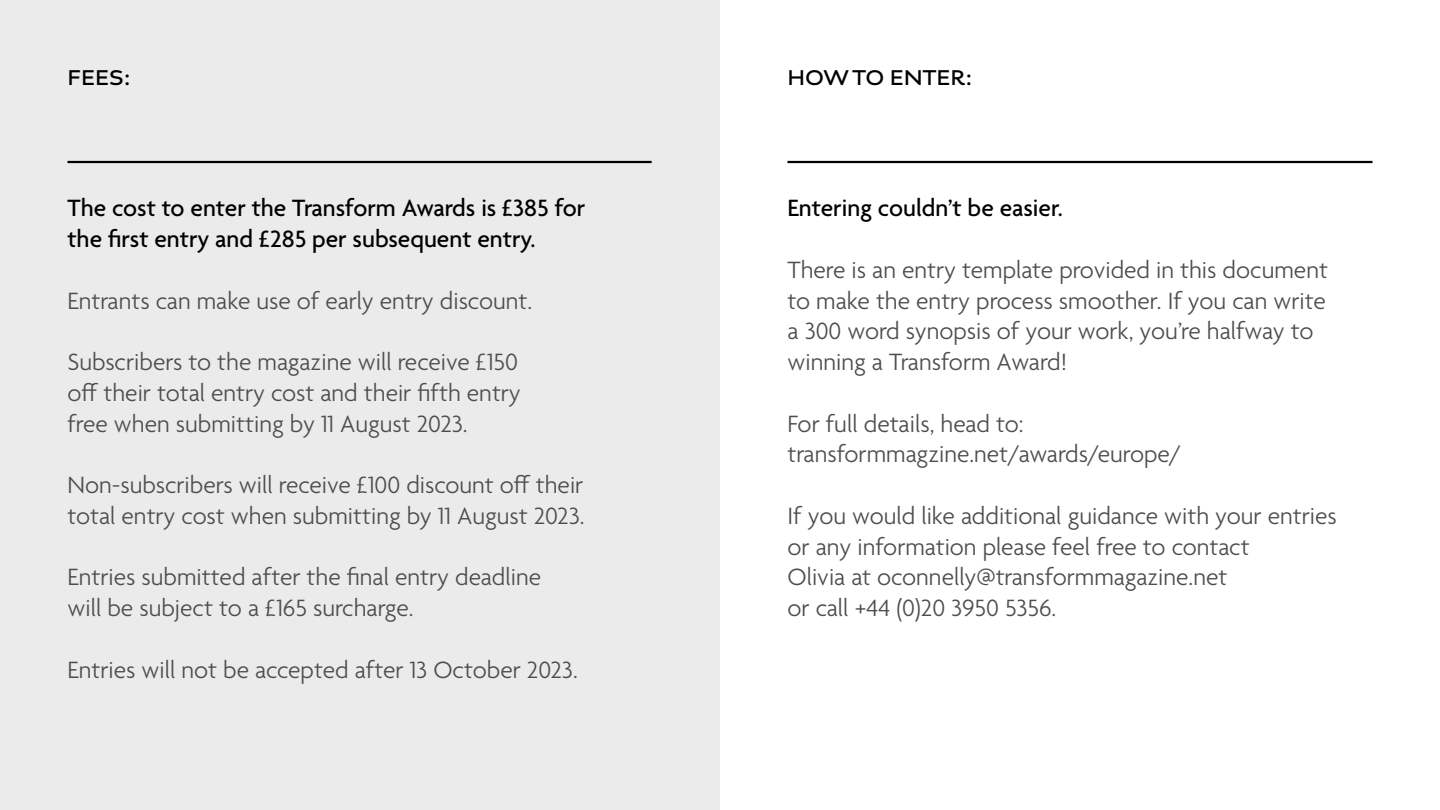
<style>
.page{position:relative;width:1440px;height:810px;background:#fff}
.page>*{position:absolute;margin:0;border:0;box-sizing:border-box;transform-origin:0 0}
.t1{font:300 25.5px/30.8px "Agenda";color:#4d4d4d}
.t2{font:500 25.5px/30.8px "Agenda";color:#000}
.t3{font:700 22.5px "Aspect";color:#000}
</style>
<div class="page">
<div style="left:0;top:0;width:720px;height:810px;background:#ebebeb"></div>
<hr style="left:788px;top:161px;width:584px;height:2px;background:#000">
<hr style="left:68px;top:161px;width:584px;height:2px;background:#000">
<p class="t3" style="left:68px;top:64px;width:64px">FEES:</p>
<p class="t3" style="left:788px;top:64px;width:186px">HOW TO ENTER:</p>
<p class="t2" style="left:68px;top:194px;width:519px">The cost to enter the Transform Awards is £385 for the first entry and £285 per subsequent entry.</p>
<p class="t1" style="left:68px;top:287px;width:466px">Entrants can make use of early entry discount.</p>
<p class="t1" style="left:68px;top:348px;width:455px;text-align:justify">Subscribers to the magazine will receive £150 off their total entry cost and their fifth entry free when submitting by 11 August 2023.</p>
<p class="t1" style="left:68px;top:471px;width:519px">Non-subscribers will receive £100 discount off their total entry cost when submitting by 11 August 2023.</p>
<p class="t1" style="left:68px;top:563px;width:475px">Entries submitted after the final entry deadline will be subject to a £165 surcharge.</p>
<p class="t1" style="left:68px;top:656px;width:512px">Entries will not be accepted after 13 October 2023.</p>
<p class="t2" style="left:787px;top:194px;width:277px">Entering couldn’t be easier.</p>
<p class="t1" style="left:787px;top:256px;width:542px">There is an entry template provided in this document to make the entry process smoother. If you can write a 300 word synopsis of your work, you’re halfway to winning a Transform Award!</p>
<p class="t1" style="left:787px;top:410px;width:396px">For full details, head to: transformmagzine.net/awards/europe/</p>
<p class="t1" style="left:787px;top:502px;width:551px">If you would like additional guidance with your entries or any information please feel free to contact<br>Olivia at oconnelly@transformmagazine.net<br>or call +44 (0)20 3950 5356.</p>
</div>
